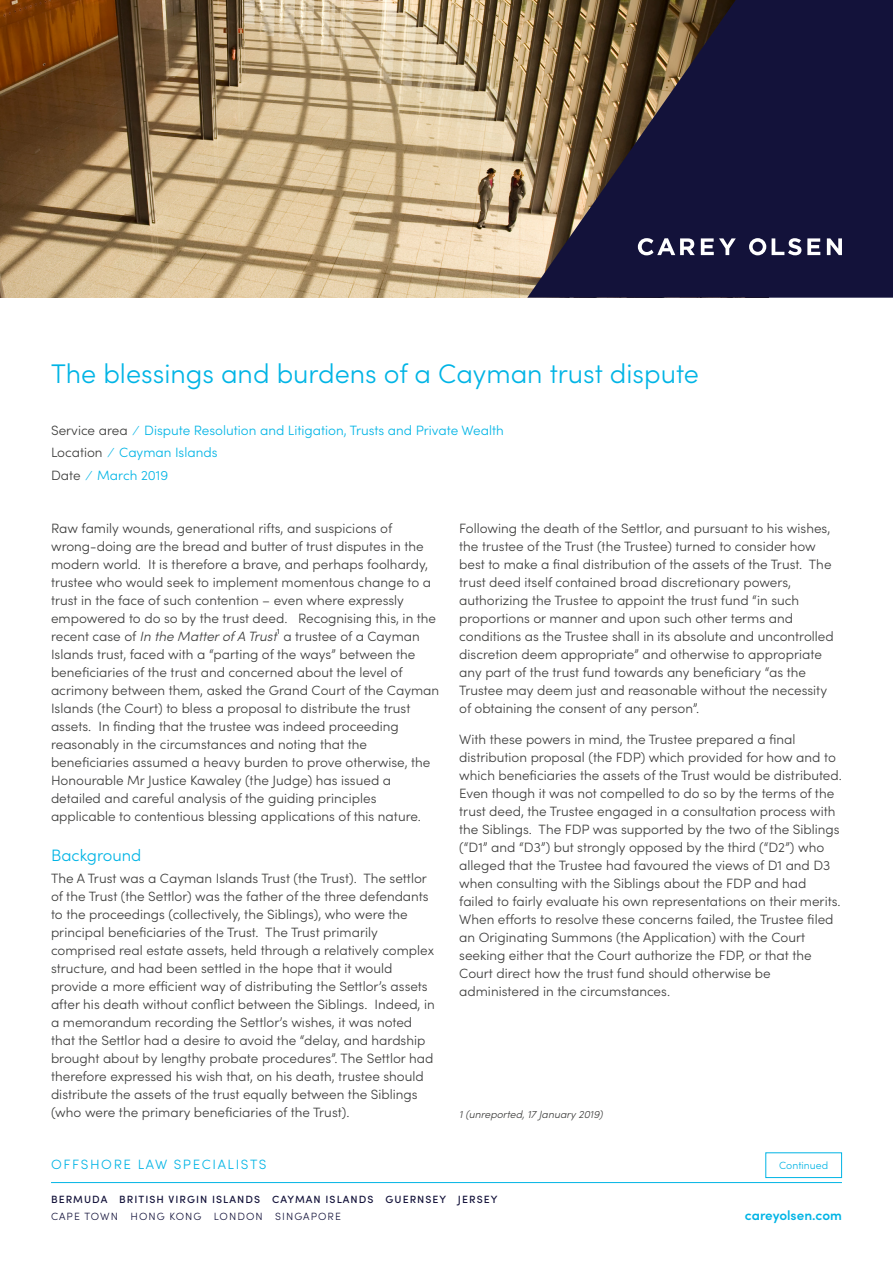
<style>
.page{position:relative;width:893px;height:1263px;background:#fff}
.page>*{position:absolute;margin:0;border:0;box-sizing:border-box;transform-origin:0 0}
.t1{font:300 27px "Sofia Pro";color:#00b4e5}
.t2{font:300 16.5px "Sofia Pro";color:#00b4e5}
.t3{font:300 13.5px/18px "Sofia Pro";color:#3c3c3b}
.t4{font:300 13.5px/22.5px "Sofia Pro";color:#00b4e5}
.t5{font:300 13.5px "Sofia Pro";letter-spacing:.12em;color:#00b4e5}
.t6{font:600 13.5px "Sofia Pro";color:#00b4e5}
.t7{font:500 10.5px "Sofia Pro";letter-spacing:.1em;color:#13123a}
.t8{font:300 10.5px "Sofia Pro";letter-spacing:.1em;color:#13123a}
.t9{font:italic 300 10.5px "Sofia Pro";color:#3c3c3b}
.t10{font:300 10.5px "Sofia Pro";color:#00b4e5}
.s1{color:#3c3c3b}
.s2{font-style:italic}
</style>
<div class="page">
<img style="left:0;top:0;width:527px;height:298px">
<hr style="left:51px;top:1182px;width:791px;height:1px;background:#00b4e5">
<svg style="left:527px;top:0;width:366px;height:298px;background:#322b3d"></svg>
<svg style="left:701px;top:238px;width:35px;height:17px"></svg>
<svg style="left:772px;top:238px;width:29px;height:17px"></svg>
<svg style="left:807px;top:238px;width:13px;height:17px"></svg>
<svg style="left:827px;top:238px;width:15px;height:17px"></svg>
<svg style="left:749px;top:238px;width:17px;height:17px"></svg>
<svg style="left:638px;top:238px;width:57px;height:17px"></svg>
<div style="left:765px;top:1152px;width:77px;height:26px;border:1px solid #00b4e5"></div>
<h1 class="t1" style="left:51px;top:354px;width:649px">The blessings and burdens of a Cayman trust dispute</h1>
<p class="t4" style="left:51px;top:418px;width:454px"><span class="s1">Service area</span> ⁄ Dispute Resolution and Litigation, Trusts and Private Wealth<br><span class="s1">Location</span> ⁄ Cayman Islands<br><span class="s1">Date</span> ⁄ March 2019</p>
<p class="t3" style="left:51px;top:518px;width:390px">Raw family wounds, generational rifts, and suspicions of wrong-doing are the bread and butter of trust disputes in the modern world. It is therefore a brave, and perhaps foolhardy, trustee who would seek to implement momentous change to a trust in the face of such contention – even where expressly empowered to do so by the trust deed. Recognising this, in the recent case of <span class="s2">In the Matter of A Trust</span>¹ a trustee of a Cayman Islands trust, faced with a “parting of the ways” between the beneficiaries of the trust and concerned about the level of acrimony between them, asked the Grand Court of the Cayman Islands (the Court) to bless a proposal to distribute the trust assets. In finding that the trustee was indeed proceeding reasonably in the circumstances and noting that the beneficiaries assumed a heavy burden to prove otherwise, the Honourable Mr Justice Kawaley (the Judge) has issued a detailed and careful analysis of the guiding principles applicable to contentious blessing applications of this nature.</p>
<p class="t2" style="left:51px;top:843px;width:92px">Background</p>
<p class="t3" style="left:51px;top:868px;width:385px">The A Trust was a Cayman Islands Trust (the Trust). The settlor of the Trust (the Settlor) was the father of the three defendants to the proceedings (collectively, the Siblings), who were the principal beneficiaries of the Trust. The Trust primarily comprised real estate assets, held through a relatively complex structure, and had been settled in the hope that it would provide a more efficient way of distributing the Settlor’s assets after his death without conflict between the Siblings. Indeed, in a memorandum recording the Settlor’s wishes, it was noted that the Settlor had a desire to avoid the “delay, and hardship brought about by lengthy probate procedures”. The Settlor had therefore expressed his wish that, on his death, trustee should distribute the assets of the trust equally between the Siblings (who were the primary beneficiaries of the Trust).</p>
<p class="t3" style="left:459px;top:518px;width:376px">Following the death of the Settlor, and pursuant to his wishes, the trustee of the Trust (the Trustee) turned to consider how best to make a final distribution of the assets of the Trust. The trust deed itself contained broad discretionary powers, authorizing the Trustee to appoint the trust fund “in such proportions or manner and upon such other terms and conditions as the Trustee shall in its absolute and uncontrolled discretion deem appropriate” and otherwise to appropriate any part of the trust fund towards any beneficiary “as the Trustee may deem just and reasonable without the necessity of obtaining the consent of any person”.</p>
<p class="t3" style="left:459px;top:730px;width:384px">With these powers in mind, the Trustee prepared a final distribution proposal (the FDP) which provided for how and to which beneficiaries the assets of the Trust would be distributed.<br>Even though it was not compelled to do so by the terms of the trust deed, the Trustee engaged in a consultation process with the Siblings. The FDP was supported by the two of the Siblings (“D1” and “D3”) but strongly opposed by the third (“D2”) who alleged that the Trustee had favoured the views of D1 and D3 when consulting with the Siblings about the FDP and had failed to fairly evaluate his own representations on their merits.<br>When efforts to resolve these concerns failed, the Trustee filed an Originating Summons (the Application) with the Court seeking either that the Court authorize the FDP, or that the Court direct how the trust fund should otherwise be administered in the circumstances.</p>
<p class="t9" style="left:459px;top:1107px;width:145px">1 (unreported, 17 January 2019)</p>
<p class="t5" style="left:51px;top:1155px;width:217px">OFFSHORE LAW SPECIALISTS</p>
<p class="t7" style="left:51px;top:1191px;width:448px">BERMUDA BRITISH VIRGIN ISLANDS CAYMAN ISLANDS GUERNSEY JERSEY</p>
<p class="t8" style="left:51px;top:1209px;width:291px">CAPE TOWN HONG KONG LONDON SINGAPORE</p>
<p class="t6" style="left:745px;top:1205px;width:98px">careyolsen.com</p>
<p class="t10" style="left:779px;top:1158px;width:50px">Continued</p>
</div>
